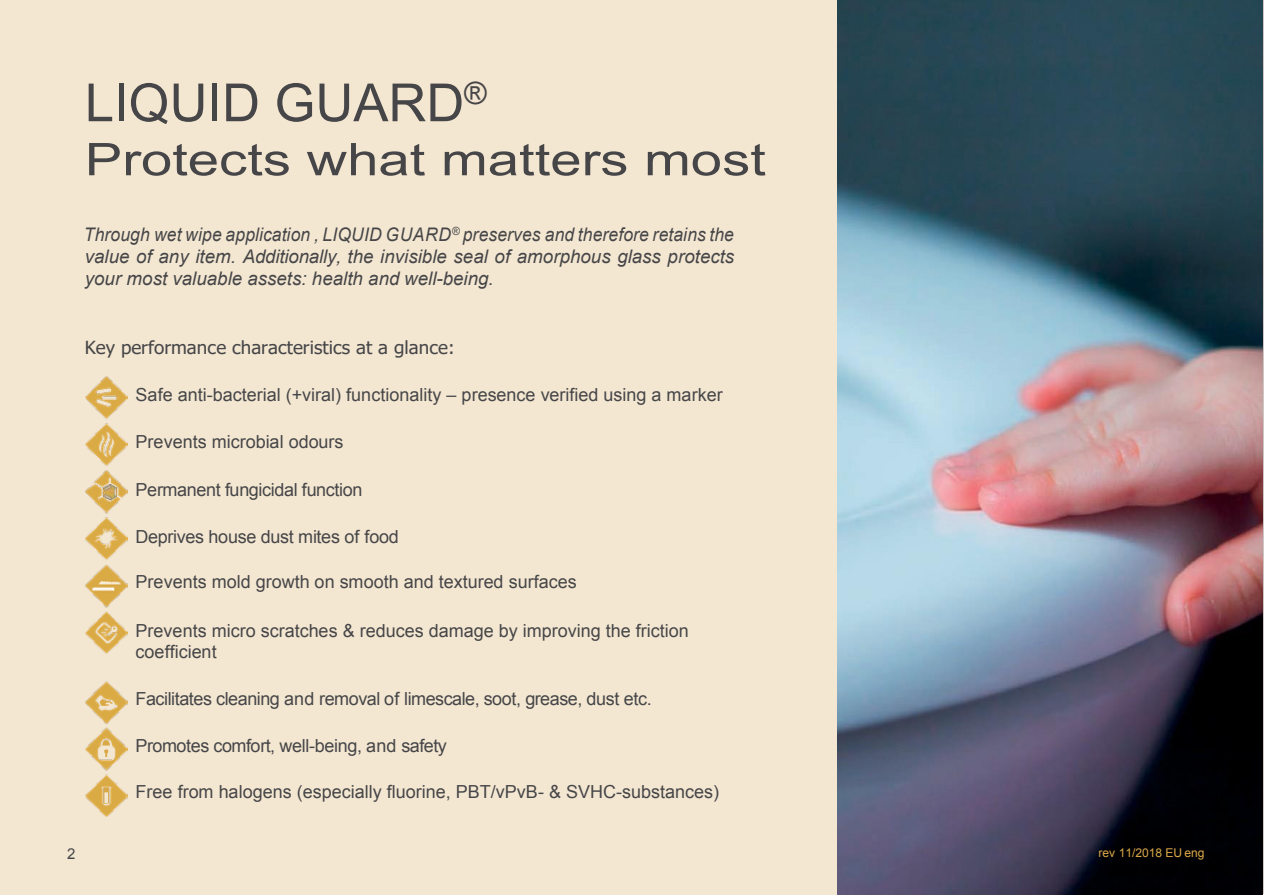
<style>
.page{position:relative;width:1265px;height:896px;background:#fff}
.page>*{position:absolute;margin:0;border:0;box-sizing:border-box;transform-origin:0 0}
.t1{font:52.5px "Arial";color:#464648}
.t2{font:45px "Arial";color:#464648;scale:1.25 1}
.t3{font:italic 18.75px/21.6px "Arial";color:#464648;text-align:justify;scale:.93 1}
.t4{font:18px/21.3px "Arial";color:#464648}
.t5{font:18px "Arial";letter-spacing:-.025em;color:#464648}
.t6{font:18px "Tahoma";color:#464648;scale:1.05 1}
.t7{font:18px "Arial";letter-spacing:-.02em;color:#464648}
.t8{font:15px "Arial";color:#464648}
.t9{font:12px "Arial";letter-spacing:-.005em;color:#daa946}
</style>
<div class="page">
<div style="left:0;top:0;width:838px;height:894px;background:#f4e7d2"></div>
<img style="left:838px;top:0;width:424px;height:894px">
<img style="left:85px;top:376px;width:42px;height:440px">
<h1 class="t1" style="left:85px;top:68px;width:404px">LIQUID GUARD<sup>®</sup></h1>
<h2 class="t2" style="left:85px;top:130px;width:546px">Protects what matters most</h2>
<p class="t3" style="left:84px;top:224px;width:701px">Through wet wipe application , LIQUID GUARD<sup>®</sup> preserves and therefore retains the value of any item. Additionally, the invisible seal of amorphous glass protects your most valuable assets: health and well-being.</p>
<p class="t6" style="left:85px;top:335px;width:354px">Key performance characteristics at a glance:</p>
<p class="t4" style="left:136px;top:384px;width:588px">Safe anti-bacterial (+viral) functionality – presence verified using a marker</p>
<p class="t4" style="left:136px;top:431px;width:209px">Prevents microbial odours</p>
<p class="t7" style="left:136px;top:477px;width:228px">Permanent fungicidal function</p>
<p class="t4" style="left:136px;top:526px;width:265px">Deprives house dust mites of food</p>
<p class="t4" style="left:136px;top:571px;width:442px">Prevents mold growth on smooth and textured surfaces</p>
<p class="t4" style="left:136px;top:620px;width:554px">Prevents micro scratches &amp; reduces damage by improving the friction coefficient</p>
<p class="t5" style="left:136px;top:687px;width:518px">Facilitates cleaning and removal of limescale, soot, grease, dust etc.</p>
<p class="t5" style="left:136px;top:734px;width:313px">Promotes comfort, well-being, and safety</p>
<p class="t4" style="left:136px;top:781px;width:585px">Free from halogens (especially fluorine, PBT/vPvB- &amp; SVHC-substances)</p>
<p class="t8" style="left:67px;top:843px;width:10px">2</p>
<p class="t9" style="left:1098px;top:845px;width:108px">rev 11/2018 EU eng</p>
</div>
